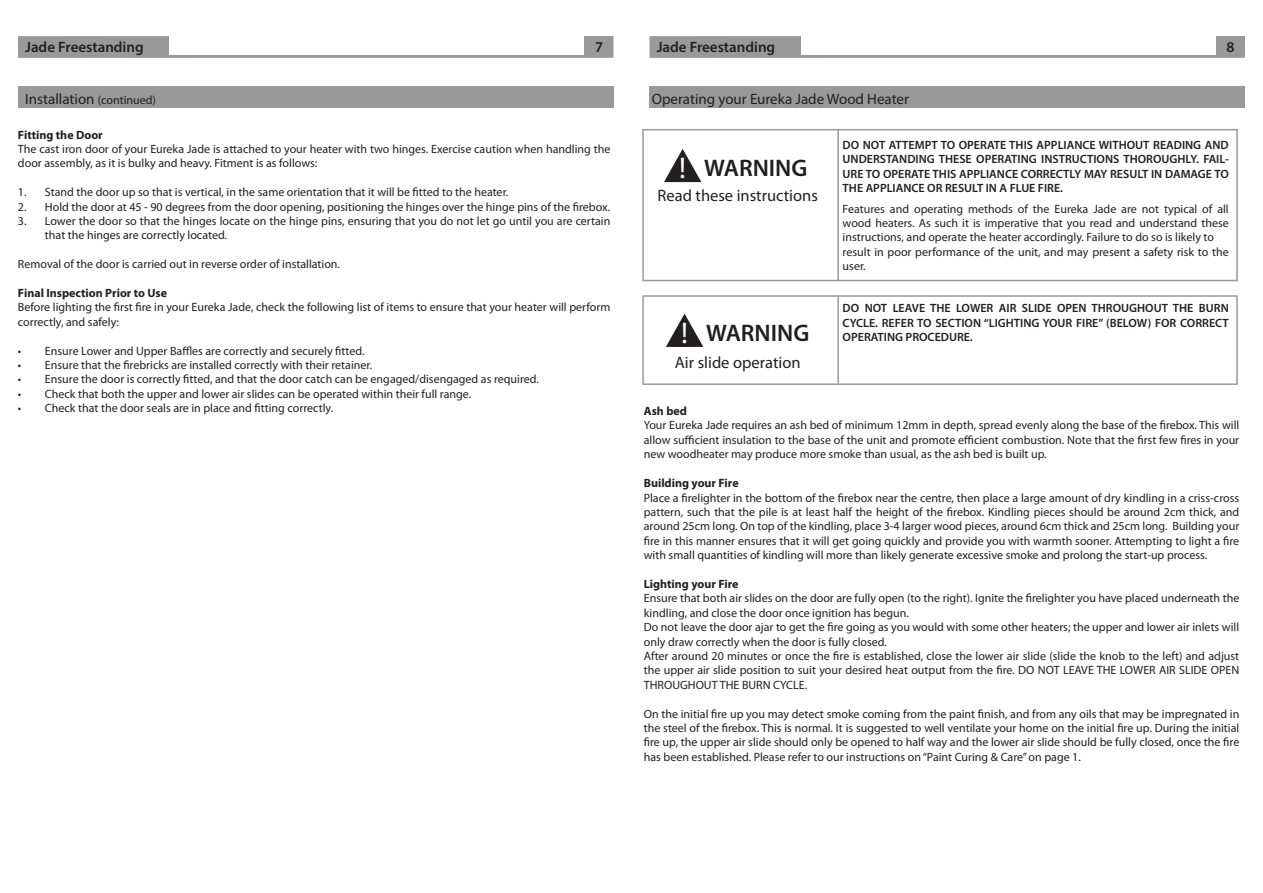
<style>
.page{position:relative;width:1263px;height:893px;background:#fff}
.page>*{position:absolute;margin:0;border:0;box-sizing:border-box;transform-origin:0 0}
.t1{font:30px "Myriad Pro";color:#fff}
.t2{font:600 24px "Myriad Pro";color:#231f20}
.t3{font:16.5px "Myriad Pro";color:#231f20}
.t4{font:15px "Myriad Pro";color:#231f20}
.t5{font:600 15px "Myriad Pro";color:#231f20}
.t6{font:12px/14.4px "Myriad Pro";color:#231f20}
.t7{font:600 12px/14.4px "Myriad Pro";color:#231f20;text-align:justify}
.t8{font:700 12px "Myriad Pro";color:#231f20}
.s1{font-size:12px}
</style>
<div class="page">
<div style="left:18px;top:36px;width:595px;height:22px;background:#999"></div>
<div style="left:170px;top:36px;width:414px;height:19px;background:#fff"></div>
<div style="left:649px;top:36px;width:596px;height:22px;background:#999"></div>
<div style="left:801px;top:36px;width:414px;height:19px;background:#fff"></div>
<div style="left:649px;top:86px;width:596px;height:22px;background:#999"></div>
<div style="left:18px;top:86px;width:595px;height:22px;background:#999"></div>
<div style="left:642px;top:129px;width:596px;height:152px;border:2px solid #999"></div>
<hr style="left:837px;top:130px;width:2px;height:150px;background:#999">
<svg style="left:664px;top:149px;width:37px;height:33px"></svg>
<div style="left:642px;top:295px;width:596px;height:90px;border:2px solid #999"></div>
<hr style="left:837px;top:296px;width:2px;height:88px;background:#999">
<svg style="left:666px;top:314px;width:37px;height:33px"></svg>
<p class="t5" style="left:25px;top:38px;width:120px">Jade Freestanding</p>
<p class="t5" style="left:595px;top:38px;width:10px">7</p>
<p class="t5" style="left:657px;top:38px;width:120px">Jade Freestanding</p>
<p class="t5" style="left:1226px;top:38px;width:10px">8</p>
<p class="t4" style="left:25px;top:90px;width:132px">Installation <span class="s1">(continued)</span></p>
<p class="t8" style="left:18px;top:128px;width:86px">Fitting the Door</p>
<p class="t6" style="left:18px;top:142px;width:594px">The cast iron door of your Eureka Jade is attached to your heater with two hinges. Exercise caution when handling the door assembly, as it is bulky and heavy. Fitment is as follows:</p>
<p class="t6" style="left:18px;top:185px;width:492px">1. Stand the door up so that is vertical, in the same orientation that it will be fitted to the heater.</p>
<p class="t6" style="left:18px;top:199px;width:594px">2. Hold the door at 45 - 90 degrees from the door opening, positioning the hinges over the hinge pins of the firebox.</p>
<p class="t6" style="left:45px;top:214px;width:567px;text-indent:-27px">3. Lower the door so that the hinges locate on the hinge pins, ensuring that you do not let go until you are certain that the hinges are correctly located.</p>
<p class="t6" style="left:18px;top:257px;width:324px">Removal of the door is carried out in reverse order of installation.</p>
<p class="t8" style="left:18px;top:286px;width:151px">Final Inspection Prior to Use</p>
<p class="t6" style="left:18px;top:300px;width:594px">Before lighting the first fire in your Eureka Jade, check the following list of items to ensure that your heater will perform correctly, and safely:</p>
<p class="t6" style="left:18px;top:343px;width:348px">• Ensure Lower and Upper Baffles are correctly and securely fitted.</p>
<p class="t6" style="left:18px;top:358px;width:356px">• Ensure that the firebricks are installed correctly with their retainer.</p>
<p class="t6" style="left:18px;top:372px;width:522px">• Ensure the door is correctly fitted, and that the door catch can be engaged/disengaged as required.</p>
<p class="t6" style="left:18px;top:386px;width:455px">• Check that both the upper and lower air slides can be operated within their full range.</p>
<p class="t6" style="left:18px;top:401px;width:317px">• Check that the door seals are in place and fitting correctly.</p>
<p class="t4" style="left:652px;top:90px;width:259px">Operating your Eureka Jade Wood Heater</p>
<p class="t7" style="left:843px;top:137px;width:388px">DO NOT ATTEMPT TO OPERATE THIS APPLIANCE WITHOUT READING AND UNDERSTANDING THESE OPERATING INSTRUCTIONS THOROUGHLY. FAIL-URE TO OPERATE THIS APPLIANCE CORRECTLY MAY RESULT IN DAMAGE TO THE APPLIANCE OR RESULT IN A FLUE FIRE.</p>
<p class="t6" style="left:843px;top:201px;width:388px;text-align:justify">Features and operating methods of the Eureka Jade are not typical of all wood heaters. As such it is imperative that you read and understand these instructions, and operate the heater accordingly. Failure to do so is likely to</p>
<p class="t6" style="left:843px;top:244px;width:388px">result in poor performance of the unit, and may present a safety risk to the user.</p>
<p class="t1" style="left:679px;top:149px;width:8px">!</p>
<p class="t2" style="left:704px;top:153px;width:105px">WARNING</p>
<p class="t3" style="left:657px;top:185px;width:162px">Read these instructions</p>
<p class="t7" style="left:843px;top:301px;width:388px">DO NOT LEAVE THE LOWER AIR SLIDE OPEN THROUGHOUT THE BURN CYCLE. REFER TO SECTION “LIGHTING YOUR FIRE” (BELOW) FOR CORRECT OPERATING PROCEDURE.</p>
<p class="t1" style="left:681px;top:314px;width:8px">!</p>
<p class="t2" style="left:706px;top:318px;width:105px">WARNING</p>
<p class="t3" style="left:675px;top:353px;width:127px">Air slide operation</p>
<p class="t8" style="left:644px;top:404px;width:45px">Ash bed</p>
<p class="t6" style="left:644px;top:418px;width:597px;text-align:justify">Your Eureka Jade requires an ash bed of minimum 12mm in depth, spread evenly along the base of the firebox. This will allow sufficient insulation to the base of the unit and promote efficient combustion. Note that the first few fires in your new woodheater may produce more smoke than usual, as the ash bed is built up.</p>
<p class="t8" style="left:644px;top:476px;width:96px">Building your Fire</p>
<p class="t6" style="left:644px;top:490px;width:597px;text-align:justify">Place a firelighter in the bottom of the firebox near the centre, then place a large amount of dry kindling in a criss-cross pattern, such that the pile is at least half the height of the firebox. Kindling pieces should be around 2cm thick, and around 25cm long. On top of the kindling, place 3-4 larger wood pieces, around 6cm thick and 25cm long. Building your fire in this manner ensures that it will get going quickly and provide you with warmth sooner. Attempting to light a fire with small quantities of kindling will more than likely generate excessive smoke and prolong the start-up process.</p>
<p class="t8" style="left:644px;top:577px;width:96px">Lighting your Fire</p>
<p class="t6" style="left:644px;top:591px;width:597px">Ensure that both air slides on the door are fully open (to the right). Ignite the firelighter you have placed underneath the kindling, and close the door once ignition has begun.</p>
<p class="t6" style="left:644px;top:620px;width:597px">Do not leave the door ajar to get the fire going as you would with some other heaters; the upper and lower air inlets will only draw correctly when the door is fully closed.</p>
<p class="t6" style="left:644px;top:648px;width:597px;text-align:justify">After around 20 minutes or once the fire is established, close the lower air slide (slide the knob to the left) and adjust the upper air slide position to suit your desired heat output from the fire. DO NOT LEAVE THE LOWER AIR SLIDE OPEN THROUGHOUT THE BURN CYCLE.</p>
<p class="t6" style="left:644px;top:706px;width:597px;text-align:justify">On the initial fire up you may detect smoke coming from the paint finish, and from any oils that may be impregnated in the steel of the firebox. This is normal. It is suggested to well ventilate your home on the initial fire up. During the initial fire up, the upper air slide should only be opened to half way and the lower air slide should be fully closed, once the fire has been established. Please refer to our instructions on “Paint Curing &amp; Care” on page 1.</p>
</div>
